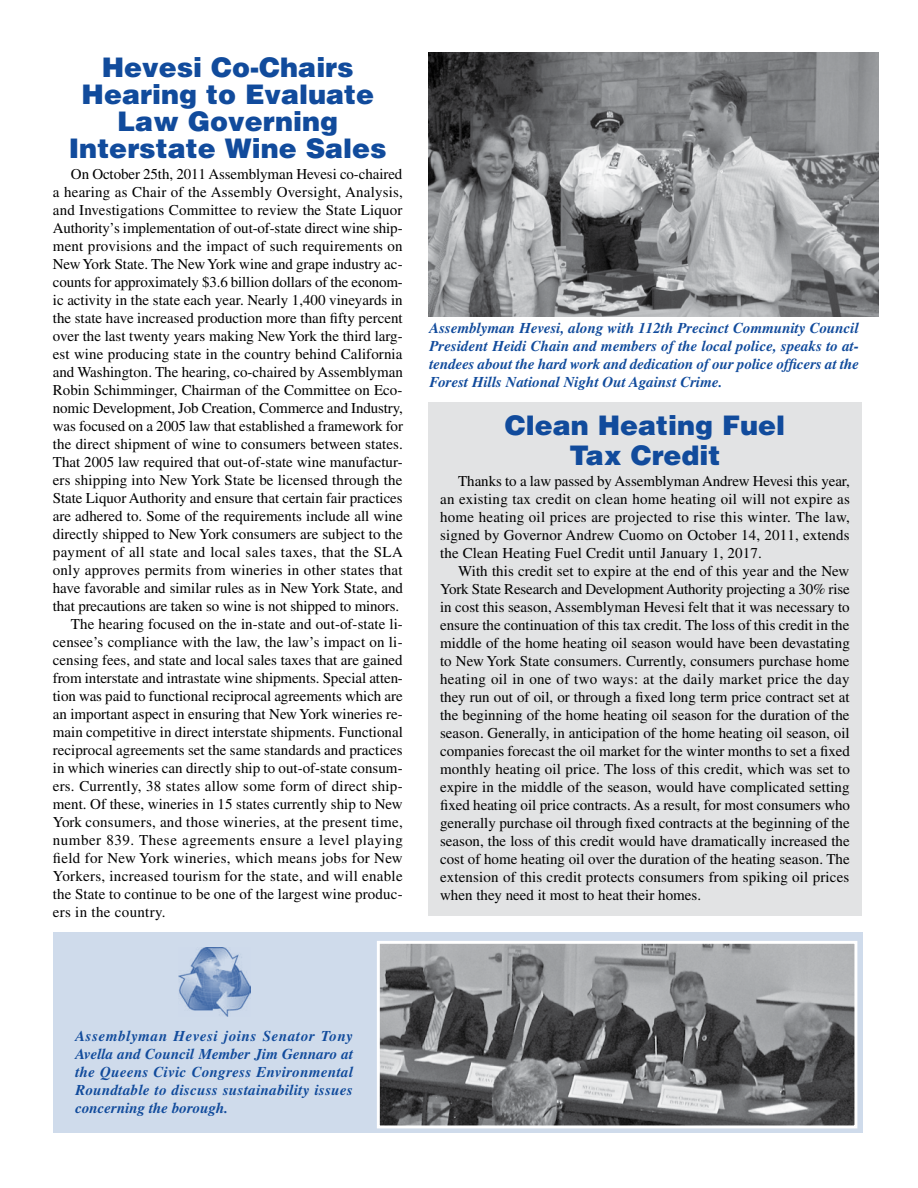
<style>
.page{position:relative;width:918px;height:1188px;background:#fff}
.page>*{position:absolute;margin:0;border:0;box-sizing:border-box;transform-origin:0 0}
.t1{font:900 27px/27px "Helvetica";color:#114b9c;text-align:center}
.t2{font:15px/18px "Times";color:#000;text-align:justify}
.t3{font:italic 700 15px/18px "Times";color:#114b9c;text-align:justify}
.t4{font:15px "Times";letter-spacing:.02em;color:#000}
.t5{font:15px "Times";letter-spacing:.035em;color:#000}
</style>
<div class="page">
<div style="left:54px;top:933px;width:809px;height:200px;background:#cfdbeb"></div>
<div style="left:428px;top:402px;width:434px;height:513px;background:#e2e3e4"></div>
<img style="left:381px;top:945px;width:472px;height:179px">
<div style="left:377px;top:941px;width:480px;height:187px;border:3px solid #fff"></div>
<img style="left:428px;top:53px;width:451px;height:263px">
<img style="left:179px;top:947px;width:71px;height:70px">
<h1 class="t1" style="left:69px;top:53px;width:319px">Hevesi Co-Chairs<br>Hearing to Evaluate<br>Law Governing<br>Interstate Wine Sales</h1>
<p class="t2" style="left:71px;top:165px;width:333px">On October 25th, 2011 Assemblyman Hevesi co-chaired</p>
<p class="t2" style="left:53px;top:183px;width:352px">a hearing as Chair of the Assembly Oversight, Analysis,</p>
<p class="t2" style="left:53px;top:201px;width:351px">and Investigations Committee to review the State Liquor</p>
<p class="t2" style="left:53px;top:219px;width:351px">Authority’s implementation of out-of-state direct wine ship-</p>
<p class="t2" style="left:53px;top:237px;width:351px">ment provisions and the impact of such requirements on</p>
<p class="t2" style="left:53px;top:255px;width:351px">New York State. The New York wine and grape industry ac-</p>
<p class="t2" style="left:53px;top:273px;width:351px">counts for approximately $3.6 billion dollars of the econom-</p>
<p class="t2" style="left:53px;top:291px;width:351px">ic activity in the state each year. Nearly 1,400 vineyards in</p>
<p class="t2" style="left:53px;top:309px;width:351px">the state have increased production more than fifty percent</p>
<p class="t2" style="left:53px;top:327px;width:351px">over the last twenty years making New York the third larg-</p>
<p class="t2" style="left:53px;top:345px;width:351px">est wine producing state in the country behind California</p>
<p class="t2" style="left:53px;top:363px;width:352px">and Washington. The hearing, co-chaired by Assemblyman</p>
<p class="t2" style="left:53px;top:381px;width:351px">Robin Schimminger, Chairman of the Committee on Eco-</p>
<p class="t2" style="left:53px;top:399px;width:352px">nomic Development, Job creation, Commerce and Industry,</p>
<p class="t2" style="left:53px;top:417px;width:352px">was focused on a 2005 law that established a framework for</p>
<p class="t2" style="left:53px;top:435px;width:351px">the direct shipment of wine to consumers between states.</p>
<p class="t2" style="left:53px;top:453px;width:351px">That 2005 law required that out-of-state wine manufactur-</p>
<p class="t2" style="left:53px;top:471px;width:351px">ers shipping into New York State be licensed through the</p>
<p class="t2" style="left:53px;top:489px;width:351px">State Liquor Authority and ensure that certain fair practices</p>
<p class="t2" style="left:53px;top:507px;width:351px">are adhered to. Some of the requirements include all wine</p>
<p class="t2" style="left:53px;top:525px;width:351px">directly shipped to New York consumers are subject to the</p>
<p class="t4" style="left:53px;top:543px;width:351px">payment of all state and local sales taxes, that the SLA</p>
<p class="t2" style="left:53px;top:561px;width:351px">only approves permits from wineries in other states that</p>
<p class="t2" style="left:53px;top:579px;width:352px">have favorable and similar rules as in New York State, and</p>
<p class="t2" style="left:53px;top:597px;width:348px">that precautions are taken so wine is not shipped to minors.</p>
<p class="t2" style="left:71px;top:615px;width:333px">The hearing focused on the in-state and out-of-state li-</p>
<p class="t2" style="left:53px;top:633px;width:351px">censee’s compliance with the law, the law’s impact on li-</p>
<p class="t2" style="left:53px;top:651px;width:351px">censing fees, and state and local sales taxes that are gained</p>
<p class="t2" style="left:53px;top:669px;width:351px">from interstate and intrastate wine shipments. Special atten-</p>
<p class="t2" style="left:53px;top:687px;width:351px">tion was paid to functional reciprocal agreements which are</p>
<p class="t2" style="left:53px;top:705px;width:351px">an important aspect in ensuring that New York wineries re-</p>
<p class="t2" style="left:53px;top:723px;width:352px">main competitive in direct interstate shipments. Functional</p>
<p class="t2" style="left:53px;top:741px;width:351px">reciprocal agreements set the same standards and practices</p>
<p class="t2" style="left:53px;top:759px;width:351px">in which wineries can directly ship to out-of-state consum-</p>
<p class="t2" style="left:53px;top:777px;width:351px">ers. Currently, 38 states allow some form of direct ship-</p>
<p class="t2" style="left:53px;top:795px;width:351px">ment. Of these, wineries in 15 states currently ship to New</p>
<p class="t4" style="left:53px;top:813px;width:351px">York consumers, and those wineries, at the present time,</p>
<p class="t5" style="left:53px;top:831px;width:351px">number 839. These agreements ensure a level playing</p>
<p class="t4" style="left:53px;top:849px;width:351px">field for New York wineries, which means jobs for New</p>
<p class="t4" style="left:53px;top:867px;width:351px">Yorkers, increased tourism for the state, and will enable</p>
<p class="t2" style="left:53px;top:885px;width:351px">the State to continue to be one of the largest wine produc-</p>
<p class="t4" style="left:53px;top:903px;width:114px">ers in the country.</p>
<p class="t3" style="left:429px;top:319px;width:431px">Assemblyman Hevesi, along with 112th Precinct Community Council President Heidi Chain and members of the local police, speaks to at&shy;tendees about the hard work and dedication of our police officers at the Forest Hills National Night Out Against Crime.</p>
<h1 class="t1" style="left:505px;top:410px;width:282px;line-height:30px">Clean Heating Fuel<br>Tax Credit</h1>
<p class="t2" style="left:440px;top:472px;width:411px;text-indent:18px">Thanks to a law passed by Assemblyman Andrew Hevesi this year, an existing tax credit on clean home heating oil will not expire as home heating oil prices are projected to rise this winter. The law, signed by Governor Andrew Cuomo on October 14, 2011, extends the Clean Heating Fuel Credit until January 1, 2017.</p>
<p class="t2" style="left:440px;top:562px;width:411px;text-indent:18px">With this credit set to expire at the end of this year and the New York State Research and Development Authority projecting a 30% rise in cost this season, Assemblyman Hevesi felt that it was necessary to ensure the continuation of this tax credit. The loss of this credit in the middle of the home heating oil season would have been devastating to New York State consumers. Currently, consumers purchase home heating oil in one of two ways: at the daily market price the day they run out of oil, or through a fixed long term price contract set at the beginning of the home heating oil season for the duration of the season. Generally, in anticipation of the home heating oil season, oil companies forecast the oil market for the winter months to set a fixed monthly heating oil price. The loss of this credit, which was set to expire in the middle of the season, would have complicated setting fixed heating oil price contracts. As a result, for most consumers who generally purchase oil through fixed contracts at the beginning of the season, the loss of this credit would have dramatically increased the cost of home heating oil over the duration of the heating season. The extension of this credit protects consumers from spiking oil prices when they need it most to heat their homes.</p>
<p class="t3" style="left:75px;top:1027px;width:279px">Assemblyman Hevesi joins Senator Tony Avella and Council Member Jim Gennaro at the Queens Civic Congress Environmental Roundtable to discuss sustainability issues concerning the borough.</p>
</div>
